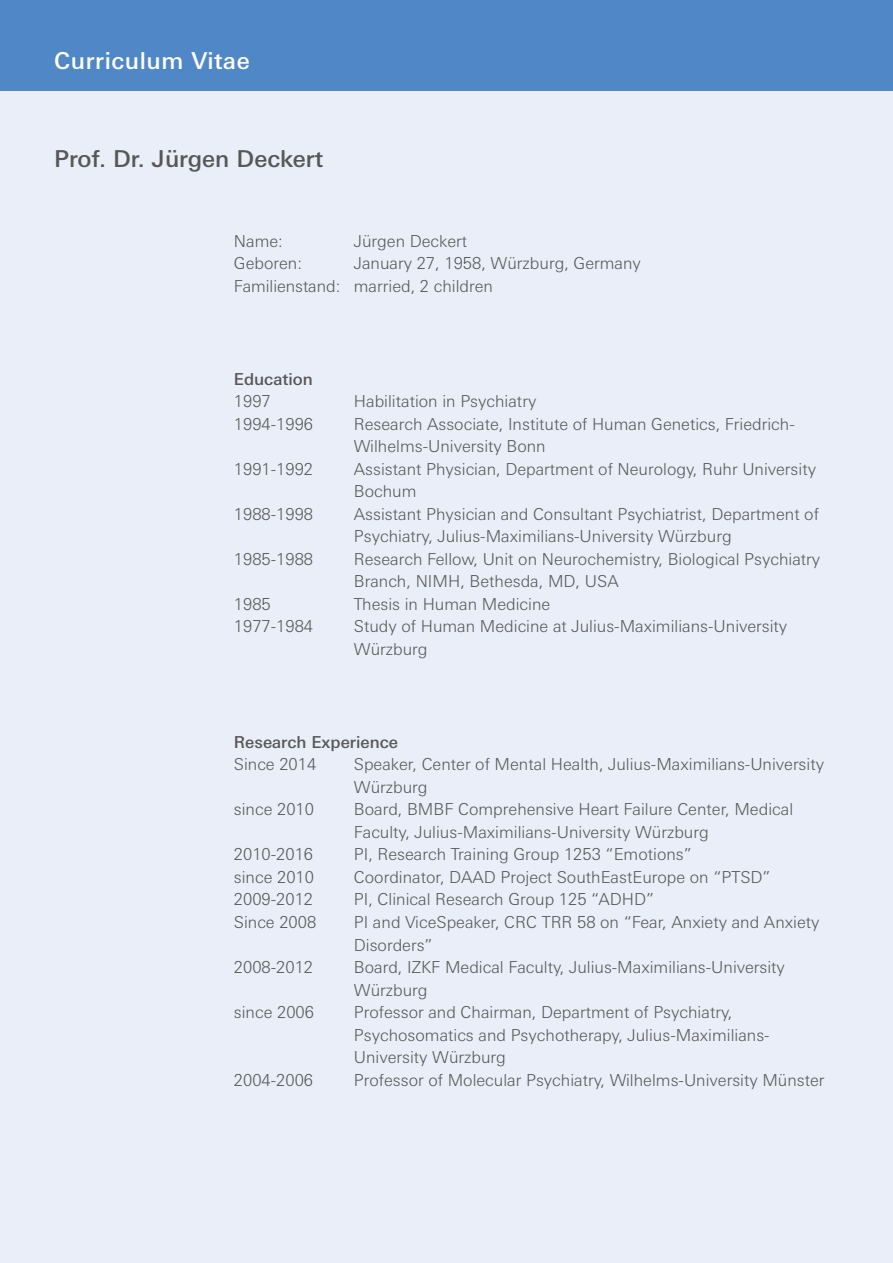
<style>
.page{position:relative;width:893px;height:1263px;background:#fff}
.page>*{position:absolute;margin:0;border:0;box-sizing:border-box;transform-origin:0 0}
.t1{font:500 23.4px "LT Univers Basic";color:#575756}
.t2{font:500 23.4px "LT Univers Basic";letter-spacing:.025em;color:#fff}
.t3{font:300 16.5px/22.5px "LT Univers Basic";color:#575756}
.t4{font:500 16.5px "LT Univers Basic";color:#575756}
</style>
<div class="page">
<div style="left:0;top:0;width:893px;height:92px;background:#5087c6"></div>
<div style="left:0;top:92px;width:893px;height:1171px;background:#e9eef9"></div>
<h1 class="t2" style="left:54px;top:47px;width:197px">Curriculum Vitae</h1>
<h1 class="t1" style="left:54px;top:145px;width:271px">Prof. Dr. Jürgen Deckert</h1>
<p class="t3" style="left:234px;top:230px;width:50px">Name:</p>
<p class="t3" style="left:354px;top:230px;width:115px">Jürgen Deckert</p>
<p class="t3" style="left:234px;top:252px;width:70px">Geboren:</p>
<p class="t3" style="left:234px;top:252px;width:409px;text-indent:120px">January 27, 1958, Würzburg, Germany<br>Familienstand: married, 2 children</p>
<p class="t4" style="left:234px;top:369px;width:80px">Education</p>
<p class="t3" style="left:234px;top:390px;width:38px">1997</p>
<p class="t3" style="left:354px;top:390px;width:184px">Habilitation in Psychiatry</p>
<p class="t3" style="left:234px;top:413px;width:81px">1994-1996</p>
<p class="t3" style="left:354px;top:413px;width:442px">Research Associate, Institute of Human Genetics, Friedrich-<br>Wilhelms-University Bonn</p>
<p class="t3" style="left:234px;top:458px;width:81px">1991-1992</p>
<p class="t3" style="left:354px;top:458px;width:464px">Assistant Physician, Department of Neurology, Ruhr University<br>Bochum</p>
<p class="t3" style="left:234px;top:503px;width:81px">1988-1998</p>
<p class="t3" style="left:354px;top:503px;width:467px">Assistant Physician and Consultant Psychiatrist, Department of<br>Psychiatry, Julius-Maximilians-University Würzburg</p>
<p class="t3" style="left:234px;top:548px;width:81px">1985-1988</p>
<p class="t3" style="left:354px;top:548px;width:468px">Research Fellow, Unit on Neurochemistry, Biological Psychiatry<br>Branch, NIMH, Bethesda, MD, USA</p>
<p class="t3" style="left:234px;top:593px;width:38px">1985</p>
<p class="t3" style="left:354px;top:593px;width:198px">Thesis in Human Medicine</p>
<p class="t3" style="left:234px;top:615px;width:81px">1977-1984</p>
<p class="t3" style="left:354px;top:615px;width:435px">Study of Human Medicine at Julius-Maximilians-University<br>Würzburg</p>
<p class="t4" style="left:234px;top:732px;width:166px">Research Experience</p>
<p class="t3" style="left:234px;top:753px;width:84px">Since 2014</p>
<p class="t3" style="left:354px;top:753px;width:472px">Speaker, Center of Mental Health, Julius-Maximilians-University<br>Würzburg</p>
<p class="t3" style="left:234px;top:798px;width:82px">since 2010</p>
<p class="t3" style="left:354px;top:798px;width:441px">Board, BMBF Comprehensive Heart Failure Center, Medical<br>Faculty, Julius-Maximilians-University Würzburg</p>
<p class="t3" style="left:234px;top:843px;width:81px">2010-2016</p>
<p class="t3" style="left:354px;top:843px;width:339px">PI, Research Training Group 1253 “Emotions”</p>
<p class="t3" style="left:234px;top:866px;width:82px">since 2010</p>
<p class="t3" style="left:354px;top:866px;width:418px">Coordinator, DAAD Project SouthEastEurope on “PTSD”</p>
<p class="t3" style="left:234px;top:888px;width:81px">2009-2012</p>
<p class="t3" style="left:354px;top:888px;width:302px">PI, Clinical Research Group 125 “ADHD”</p>
<p class="t3" style="left:234px;top:911px;width:84px">Since 2008</p>
<p class="t3" style="left:354px;top:911px;width:467px">PI and ViceSpeaker, CRC TRR 58 on “Fear, Anxiety and Anxiety<br>Disorders”</p>
<p class="t3" style="left:234px;top:956px;width:81px">2008-2012</p>
<p class="t3" style="left:354px;top:956px;width:433px">Board, IZKF Medical Faculty, Julius-Maximilians-University<br>Würzburg</p>
<p class="t3" style="left:234px;top:1001px;width:82px">since 2006</p>
<p class="t3" style="left:354px;top:1001px;width:417px">Professor and Chairman, Department of Psychiatry,<br>Psychosomatics and Psychotherapy, Julius-Maximilians-<br>University Würzburg</p>
<p class="t3" style="left:234px;top:1068px;width:81px">2004-2006</p>
<p class="t3" style="left:354px;top:1068px;width:472px">Professor of Molecular Psychiatry, Wilhelms-University Münster</p>
</div>
